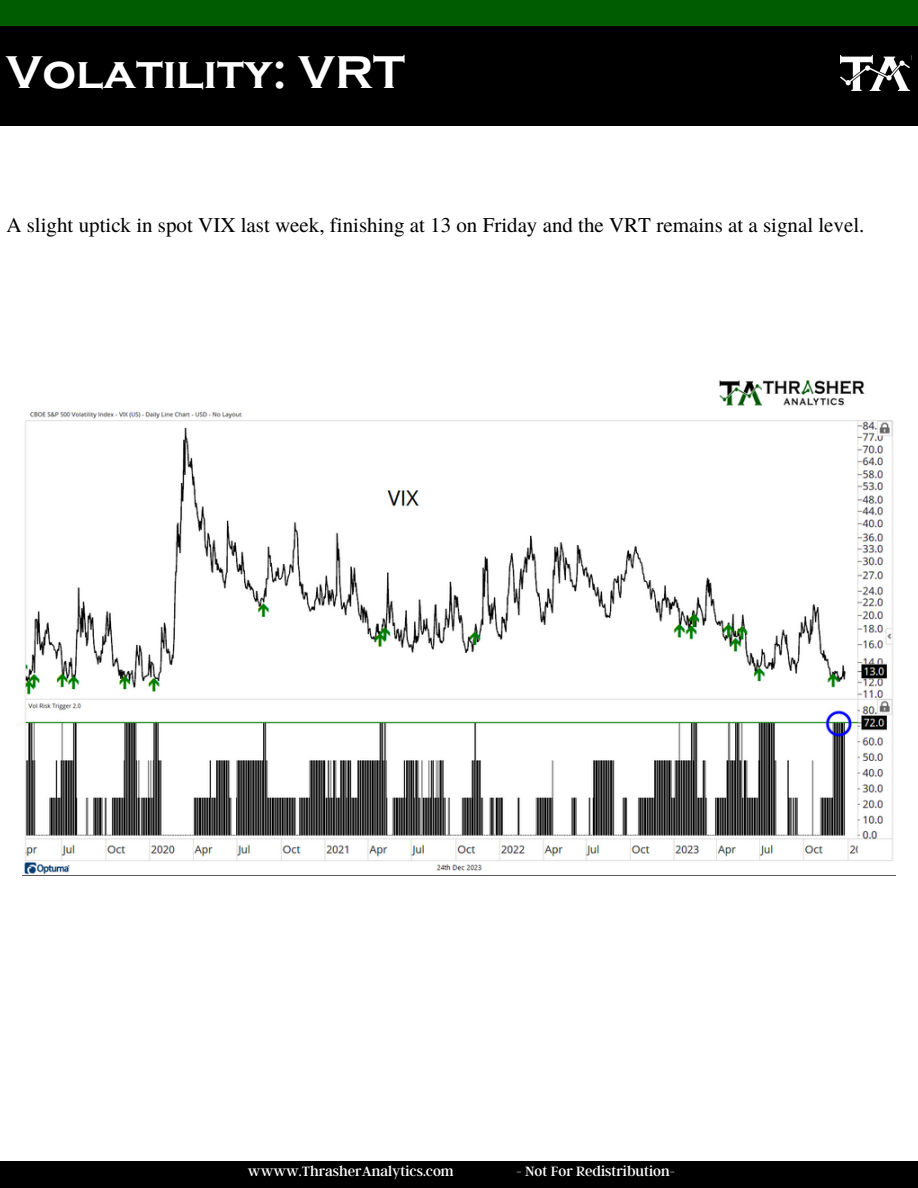
<style>
.page{position:relative;width:918px;height:1188px;background:#fff}
.page>*{position:absolute;margin:0;border:0;box-sizing:border-box;transform-origin:0 0}
.t1{font:700 47.25px "Copperplate Gothic";color:#fff}
.t2{font:21px "Te X Gyre Termes";color:#000}
.t3{font:15px "Argent CF";color:#fff}
</style>
<div class="page">
<div style="left:0;top:0;width:918px;height:27px;background:#005c00"></div>
<div style="left:0;top:1162px;width:918px;height:26px;background:#000"></div>
<div style="left:0;top:26px;width:918px;height:100px;background:#000"></div>
<img style="left:840px;top:56px;width:71px;height:35px">
<img style="left:23px;top:380px;width:873px;height:496px">
<p class="t1" style="left:6px;top:46px;width:400px">Volatility: VRT</p>
<p class="t2" style="left:6px;top:210px;width:860px">A slight uptick in spot VIX last week, finishing at 13 on Friday and the VRT remains at a signal level.</p>
<p class="t3" style="left:248px;top:1161px;width:207px">wwww.ThrasherAnalytics.com</p>
<p class="t3" style="left:516px;top:1161px;width:160px">- Not For Redistribution-</p>
</div>
